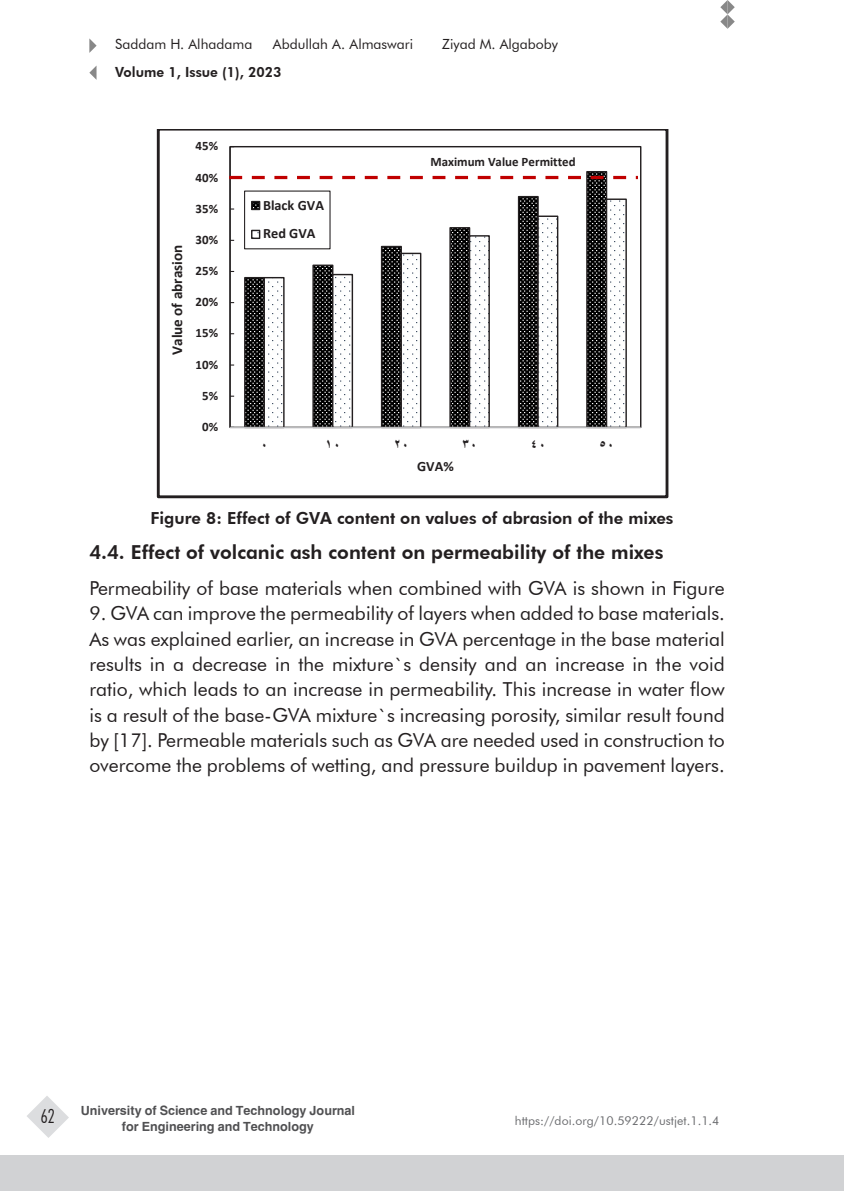
<style>
.page{position:relative;width:844px;height:1191px;background:#fff}
.page>*{position:absolute;margin:0;border:0;box-sizing:border-box;transform-origin:0 0}
.نص_الفقرات_انجليزي{font:19.25px/25.4px "Futura BT";color:#231f20;text-align:justify}
.نص_الفقرات_انجليزي-2{font:800 19.25px "Futura BT";color:#231f20}
.t1{font:300 condensed 19.25px "Futura BT";color:#231f20}
.عنوان_جدول_انجليزي{font:800 16.62px "Futura BT";color:#231f20}
.t2{font:700 15.22px "Calibri";color:#231f20}
.t3{font:14.53px/16.4px "Hacen Saudi Arabia";color:#505052;text-align:center}
.t4{font:700 14.35px/28.9px "Calibri";color:#231f20}
.t5{font:700 14.35px "Arial";letter-spacing:.005em;color:#231f20}
.t6{font:14px "Futura BT";color:#231f20}
.t7{font:800 14px "Futura BT";color:#231f20}
.t8{font:700 12.95px "Calibri";color:#231f20}
.t9{font:12.25px "Futura BT";letter-spacing:.005em;color:#6c6d70}
</style>
<div class="page">
<svg style="left:27px;top:1096px;width:42px;height:42px"></svg>
<svg style="left:89px;top:38px;width:8px;height:15px"></svg>
<svg style="left:89px;top:66px;width:7px;height:13px"></svg>
<svg style="left:720px;top:0;width:14px;height:29px"></svg>
<div style="left:0;top:1155px;width:843px;height:36px;background:#d1d2d4"></div>
<svg style="left:157px;top:129px;width:511px;height:369px"></svg>
<svg style="left:229px;top:176px;width:408px;height:3px"></svg>
<img style="left:339px;top:153px;width:246px;height:16px">
<p class="t6" style="left:115px;top:36px;width:138px">Saddam H. Alhadama</p>
<p class="t6" style="left:273px;top:36px;width:142px">Abdullah A. Almaswari</p>
<p class="t6" style="left:442px;top:36px;width:117px">Ziyad M. Algaboby</p>
<p class="t7" style="left:115px;top:63px;width:168px">Volume 1, Issue (1), 2023</p>
<p class="t2" style="left:166px;top:355px;width:111px;rotate:-90deg">Value of abrasion</p>
<p class="t8" style="left:196px;top:137px;width:24px">45%</p>
<p class="t8" style="left:196px;top:168px;width:24px">40%</p>
<p class="t8" style="left:196px;top:199px;width:24px">35%</p>
<p class="t8" style="left:196px;top:230px;width:24px">30%</p>
<p class="t8" style="left:196px;top:262px;width:24px">25%</p>
<p class="t8" style="left:196px;top:293px;width:24px">20%</p>
<p class="t8" style="left:196px;top:324px;width:24px">15%</p>
<p class="t8" style="left:196px;top:355px;width:24px">10%</p>
<p class="t8" style="left:202px;top:386px;width:17px">5%</p>
<p class="t8" style="left:202px;top:417px;width:17px">0%</p>
<p class="t4" style="left:263px;top:190px;width:62px">Black GVA<br>Red GVA</p>
<p class="t8" style="left:430px;top:152px;width:146px">Maximum Value Permitted</p>
<p class="t5" style="left:260px;top:435px;width:10px">0</p>
<p class="t5" style="left:325px;top:435px;width:18px">10</p>
<p class="t5" style="left:393px;top:435px;width:18px">20</p>
<p class="t5" style="left:461px;top:435px;width:18px">30</p>
<p class="t5" style="left:530px;top:435px;width:18px">40</p>
<p class="t5" style="left:598px;top:435px;width:18px">50</p>
<p class="t4" style="left:417px;top:451px;width:38px">GVA%</p>
<p class="عنوان_جدول_انجليزي" style="left:150px;top:508px;width:524px">Figure 8: Effect of GVA content on values of abrasion of the mixes</p>
<p class="نص_الفقرات_انجليزي-2" style="left:89px;top:541px;width:575px">4.4. Effect of volcanic ash content on permeability of the mixes</p>
<p class="نص_الفقرات_انجليزي" style="left:89px;top:575px;width:636px">Permeability of base materials when combined with GVA is shown in Figure</p>
<p class="نص_الفقرات_انجليزي" style="left:89px;top:600px;width:636px">9. GVA can improve the permeability of layers when added to base materials.<br>As was explained earlier, an increase in GVA percentage in the base material results in a decrease in the mixture`s density and an increase in the void ratio, which leads to an increase in permeability. This increase in water flow is a result of the base-GVA mixture`s increasing porosity, similar result found by [17]. Permeable materials such as GVA are needed used in construction to overcome the problems of wetting, and pressure buildup in pavement layers.</p>
<p class="t1" style="left:40px;top:1104px;width:16px">62</p>
<p class="t3" style="left:81px;top:1103px;width:276px">University of Science and Technology Journal for Engineering and Technology</p>
<p class="t9" style="left:514px;top:1112px;width:206px">https://doi.org/10.59222/ustjet.1.1.4</p>
</div>
